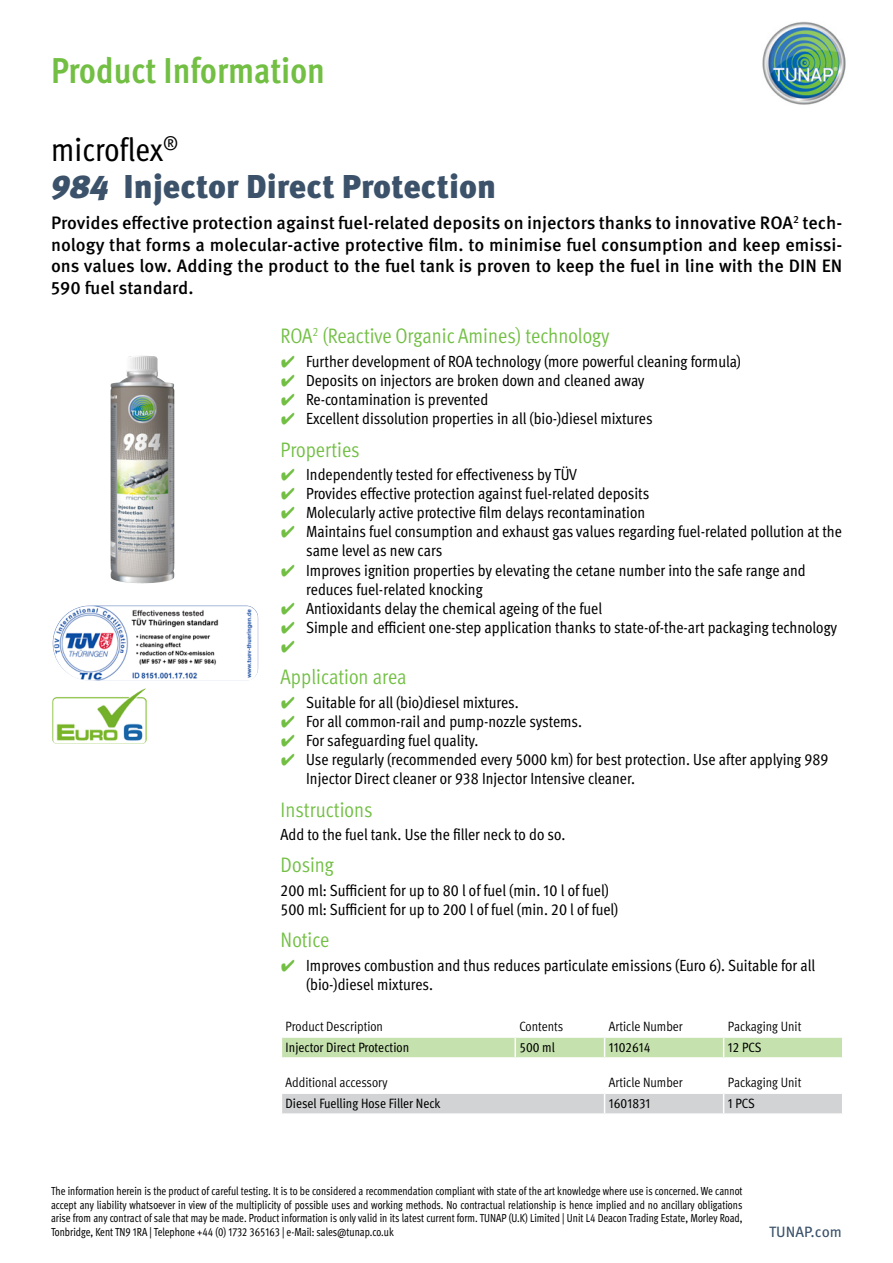
<style>
.page{position:relative;width:893px;height:1263px;background:#fff}
.page>*{position:absolute;margin:0;border:0;box-sizing:border-box;transform-origin:0 0}
.t1{font:700 condensed 36px "Meta Pro";color:#72bf44}
.t2{font:900 33px "Meta Pro";color:#3b526a}
.t3{font:condensed 33px "Meta Pro";color:#000}
.t4{font:condensed 21px "Meta Pro";color:#72bf44}
.t5{font:500 18px/21.6px "Meta Pro";color:#000;text-align:justify}
.t6{font:condensed 16.2px/19px "Meta Pro";color:#000}
.t7{font:16.2px "Wuerth Global";color:#72bf44}
.t8{font:15px "Meta Pro";color:#3b526a}
.t9{font:condensed 13.5px "Meta Pro";color:#000}
.t10{font:condensed 13.5px "Meta Pro";color:#000}
.t11{font:condensed 11.7px/13.5px "Meta Pro";color:#000;text-align:justify;scale:.92 1}
.s1{font-style:italic}
.s2{font-family:"Wuerth Global";font-stretch:normal;color:#72bf44}
</style>
<div class="page">
<img style="left:762px;top:21px;width:84px;height:84px">
<img style="left:110px;top:356px;width:30px;height:227px">
<svg style="left:282px;top:1037px;width:560px;height:21px"></svg>
<hr style="left:724px;top:1057px;width:119px;height:2px;background:#fff">
<svg style="left:282px;top:1093px;width:560px;height:21px"></svg>
<hr style="left:724px;top:1113px;width:119px;height:2px;background:#fff">
<img style="left:55px;top:605px;width:189px;height:24px">
<img style="left:52px;top:688px;width:94px;height:56px">
<h1 class="t1" style="left:51px;top:43px;width:275px">Product Information</h1>
<h2 class="t3" style="left:51px;top:125px;width:129px">microflex<sup>®</sup></h2>
<h2 class="t2" style="left:51px;top:161px;width:447px"><span class="s1">984</span> Injector Direct Protection</h2>
<p class="t5" style="left:51px;top:211px;width:793px">Provides effective protection against fuel-related deposits on injectors thanks to innovative ROA<sup>2</sup> tech&shy;nology that forms a molecular-active protective film. to minimise fuel consumption and keep emissi&shy;ons values low. Adding the product to the fuel tank is proven to keep the fuel in line with the DIN EN 590 fuel standard.</p>
<p class="t4" style="left:281px;top:321px;width:330px">ROA<sup>2</sup> (Reactive Organic Amines) technology</p>
<p class="t6" style="left:281px;top:350px;width:462px"><span class="s2">✔</span> Further development of ROA technology (more powerful cleaning formula)</p>
<p class="t6" style="left:281px;top:369px;width:365px"><span class="s2">✔</span> Deposits on injectors are broken down and cleaned away</p>
<p class="t6" style="left:281px;top:389px;width:209px"><span class="s2">✔</span> Re-contamination is prevented</p>
<p class="t6" style="left:281px;top:408px;width:374px"><span class="s2">✔</span> Excellent dissolution properties in all (bio-)diesel mixtures</p>
<p class="t4" style="left:281px;top:434px;width:81px">Properties</p>
<p class="t6" style="left:281px;top:463px;width:298px"><span class="s2">✔</span> Independently tested for effectiveness by TÜV</p>
<p class="t6" style="left:281px;top:483px;width:370px"><span class="s2">✔</span> Provides effective protection against fuel-related deposits</p>
<p class="t6" style="left:281px;top:502px;width:366px"><span class="s2">✔</span> Molecularly active protective film delays recontamination</p>
<p class="t6" style="left:306px;top:521px;width:537px;text-indent:-26px"><span class="s2">✔</span> Maintains fuel consumption and exhaust gas values regarding fuel-related pollution at the same level as new cars</p>
<p class="t6" style="left:306px;top:559px;width:501px;text-indent:-26px"><span class="s2">✔</span> Improves ignition properties by elevating the cetane number into the safe range and reduces fuel-related knocking</p>
<p class="t6" style="left:281px;top:597px;width:323px"><span class="s2">✔</span> Antioxidants delay the chemical ageing of the fuel</p>
<p class="t6" style="left:281px;top:616px;width:558px"><span class="s2">✔</span> Simple and efficient one-step application thanks to state-of-the-art packaging technology</p>
<p class="t7" style="left:281px;top:637px;width:16px">✔</p>
<p class="t4" style="left:281px;top:662px;width:128px">Application area</p>
<p class="t6" style="left:281px;top:691px;width:240px"><span class="s2">✔</span> Suitable for all (bio)diesel mixtures.</p>
<p class="t6" style="left:281px;top:710px;width:303px"><span class="s2">✔</span> For all common-rail and pump-nozzle systems.</p>
<p class="t6" style="left:281px;top:730px;width:199px"><span class="s2">✔</span> For safeguarding fuel quality.</p>
<p class="t6" style="left:306px;top:749px;width:524px;text-indent:-26px"><span class="s2">✔</span> Use regularly (recommended every 5000 km) for best protection. Use after applying 989<br>Injector Direct cleaner or 938 Injector Intensive cleaner.</p>
<p class="t4" style="left:281px;top:794px;width:94px">Instructions</p>
<p class="t6" style="left:281px;top:824px;width:286px">Add to the fuel tank. Use the filler neck to do so.</p>
<p class="t4" style="left:281px;top:850px;width:55px">Dosing</p>
<p class="t6" style="left:281px;top:879px;width:339px">200 ml: Sufficient for up to 80 l of fuel (min. 10 l of fuel)<br>500 ml: Sufficient for up to 200 l of fuel (min. 20 l of fuel)</p>
<p class="t4" style="left:281px;top:925px;width:50px">Notice</p>
<p class="t6" style="left:306px;top:954px;width:510px;text-indent:-26px"><span class="s2">✔</span> Improves combustion and thus reduces particulate emissions (Euro 6). Suitable for all (bio-)diesel mixtures.</p>
<p class="t9" style="left:286px;top:1016px;width:99px">Product Description</p>
<p class="t9" style="left:519px;top:1016px;width:45px">Contents</p>
<p class="t9" style="left:609px;top:1016px;width:75px">Article Number</p>
<p class="t9" style="left:728px;top:1016px;width:75px">Packaging Unit</p>
<p class="t10" style="left:286px;top:1037px;width:125px">Injector Direct Protection</p>
<p class="t10" style="left:519px;top:1037px;width:37px">500 ml</p>
<p class="t10" style="left:609px;top:1037px;width:43px">1102614</p>
<p class="t10" style="left:728px;top:1037px;width:35px">12 PCS</p>
<p class="t9" style="left:286px;top:1072px;width:103px">Additional accessory</p>
<p class="t9" style="left:609px;top:1072px;width:75px">Article Number</p>
<p class="t9" style="left:728px;top:1072px;width:75px">Packaging Unit</p>
<p class="t10" style="left:286px;top:1093px;width:156px">Diesel Fuelling Hose Filler Neck</p>
<p class="t10" style="left:609px;top:1093px;width:43px">1601831</p>
<p class="t10" style="left:728px;top:1093px;width:29px">1 PCS</p>
<p class="t11" style="left:51px;top:1184px;width:753px">The information herein is the product of careful testing. It is to be considered a recommendation compliant with state of the art knowledge where use is concerned. We cannot accept any liability whatsoever in view of the multiplicity of possible uses and working methods. No contractual relationship is hence implied and no ancillary obligations arise from any contract of sale that may be made. Product information is only valid in its latest current form. TUNAP (U.K) Limited | Unit L4 Deacon Trading Estate, Morley Road, Tonbridge, Kent TN9 1RA | Telephone +44 (0) 1732 365163 | e-Mail: sales@tunap.co.uk</p>
<p class="t8" style="left:769px;top:1220px;width:74px">TUNAP.com</p>
</div>
